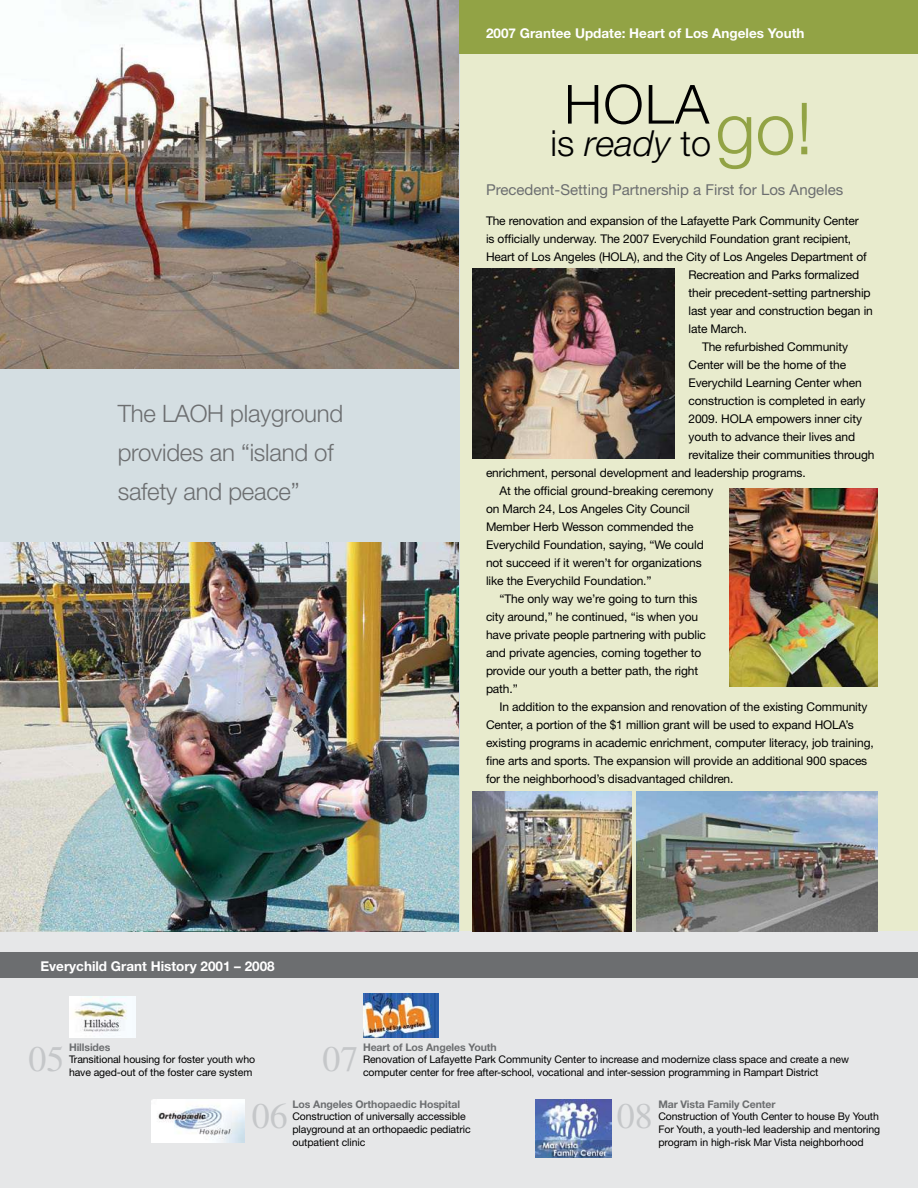
<style>
.page{position:relative;width:918px;height:1188px;background:#fff}
.page>*{position:absolute;margin:0;border:0;box-sizing:border-box;transform-origin:0 0}
.t1{font:300 54px "Helvetica Neue";color:#000}
.t2{font:italic 300 36px "Helvetica Neue";color:#000}
.t3{font:36px "Times";color:#c5c7c9}
.t4{font:300 24px/39px "Helvetica Neue";letter-spacing:-.01em;color:#6c6e70}
.t5{font:15px "Helvetica Neue";color:#6c6e70}
.t6{font:700 13.5px "Helvetica Neue";color:#fff}
.t7{font:12px "Helvetica Neue";letter-spacing:-.01em;color:#000}
.t8{font:10.5px/12.6px "Helvetica Neue";letter-spacing:-.01em;color:#000}
.t9{font:700 10.5px "Helvetica Neue";letter-spacing:-.01em;color:#6c6e70}
.s1{font-style:normal}
.s2{font-style:normal;font-size:72px;color:#92a345}
</style>
<div class="page">
<div style="left:0;top:893px;width:918px;height:295px;background:#e6e7e8"></div>
<div style="left:0;top:952px;width:918px;height:26px;background:#6c6e70"></div>
<div style="left:0;top:0;width:918px;height:931px;background:#e8ebcd"></div>
<div style="left:0;top:0;width:459px;height:931px;background:#d4dee2"></div>
<img style="left:472px;top:792px;width:159px;height:140px">
<img style="left:0;top:543px;width:459px;height:389px">
<img style="left:636px;top:791px;width:241px;height:140px">
<img style="left:69px;top:996px;width:67px;height:41px">
<img style="left:363px;top:993px;width:75px;height:44px">
<img style="left:152px;top:1100px;width:93px;height:42px">
<img style="left:536px;top:1100px;width:75px;height:58px">
<img style="left:729px;top:489px;width:149px;height:198px">
<img style="left:472px;top:268px;width:203px;height:191px">
<div style="left:351px;top:0;width:567px;height:54px;background:#92a345"></div>
<img style="left:0;top:0;width:459px;height:368px">
<p class="t6" style="left:486px;top:28px;width:320px">2007 Grantee Update: Heart of Los Angeles Youth</p>
<h1 class="t1" style="left:564px;top:80px;width:147px">HOLA</h1>
<h2 class="t2" style="left:550px;top:130px;width:264px"><span class="s1">is</span> ready <span class="s1">to</span><span class="s2">go!</span></h2>
<h3 class="t4" style="left:118px;top:396px;width:227px">The LAOH playground provides an “island of safety and peace”</h3>
<p class="t6" style="left:40px;top:961px;width:236px">Everychild Grant History 2001 – 2008</p>
<p class="t5" style="left:486px;top:183px;width:359px">Precedent-Setting Partnership a First for Los Angeles</p>
<p class="t7" style="left:486px;top:216px;width:374px">The renovation and expansion of the Lafayette Park Community Center</p>
<p class="t7" style="left:486px;top:234px;width:367px">is officially underway. The 2007 Everychild Foundation grant recipient,</p>
<p class="t7" style="left:486px;top:252px;width:382px">Heart of Los Angeles (HOLA), and the City of Los Angeles Department of</p>
<p class="t7" style="left:689px;top:270px;width:172px">Recreation and Parks formalized</p>
<p class="t7" style="left:689px;top:288px;width:184px">their precedent-setting partnership</p>
<p class="t7" style="left:689px;top:306px;width:186px">last year and construction began in</p>
<p class="t7" style="left:689px;top:324px;width:60px">late March.</p>
<p class="t7" style="left:702px;top:342px;width:148px">The refurbished Community</p>
<p class="t7" style="left:689px;top:360px;width:159px">Center will be the home of the</p>
<p class="t7" style="left:689px;top:378px;width:175px">Everychild Learning Center when</p>
<p class="t7" style="left:689px;top:396px;width:178px">construction is completed in early</p>
<p class="t7" style="left:689px;top:414px;width:175px">2009. HOLA empowers inner city</p>
<p class="t7" style="left:689px;top:432px;width:168px">youth to advance their lives and</p>
<p class="t7" style="left:689px;top:450px;width:188px">revitalize their communities through</p>
<p class="t7" style="left:486px;top:468px;width:321px">enrichment, personal development and leadership programs.</p>
<p class="t7" style="left:500px;top:486px;width:215px">At the official ground-breaking ceremony</p>
<p class="t7" style="left:486px;top:504px;width:205px">on March 24, Los Angeles City Council</p>
<p class="t7" style="left:486px;top:522px;width:209px">Member Herb Wesson commended the</p>
<p class="t7" style="left:486px;top:540px;width:219px">Everychild Foundation, saying, “We could</p>
<p class="t7" style="left:486px;top:558px;width:217px">not succeed if it weren’t for organizations</p>
<p class="t7" style="left:486px;top:576px;width:167px">like the Everychild Foundation.”</p>
<p class="t7" style="left:500px;top:594px;width:200px">“The only way we’re going to turn this</p>
<p class="t7" style="left:486px;top:612px;width:214px">city around,” he continued, “is when you</p>
<p class="t7" style="left:486px;top:630px;width:221px">have private people partnering with public</p>
<p class="t7" style="left:486px;top:648px;width:217px">and private agencies, coming together to</p>
<p class="t7" style="left:486px;top:666px;width:214px">provide our youth a better path, the right</p>
<p class="t7" style="left:486px;top:684px;width:33px">path.”</p>
<p class="t7" style="left:500px;top:702px;width:369px">In addition to the expansion and renovation of the existing Community</p>
<p class="t7" style="left:486px;top:720px;width:369px">Center, a portion of the $1 million grant will be used to expand HOLA’s</p>
<p class="t7" style="left:486px;top:738px;width:389px">existing programs in academic enrichment, computer literacy, job training,</p>
<p class="t7" style="left:486px;top:756px;width:383px">fine arts and sports. The expansion will provide an additional 900 spaces</p>
<p class="t7" style="left:486px;top:774px;width:249px">for the neighborhood’s disadvantaged children.</p>
<p class="t9" style="left:363px;top:1043px;width:135px">Heart of Los Angeles Youth</p>
<p class="t8" style="left:363px;top:1054px;width:488px">Renovation of Lafayette Park Community Center to increase and modernize class space and create a new computer center for free after-school, vocational and inter-session programming in Rampart District</p>
<p class="t9" style="left:658px;top:1100px;width:119px">Mar Vista Family Center</p>
<p class="t8" style="left:658px;top:1111px;width:223px">Construction of Youth Center to house By Youth<br>For Youth, a youth-led leadership and mentoring program in high-risk Mar Vista neighborhood</p>
<p class="t9" style="left:69px;top:1043px;width:43px">Hillsides</p>
<p class="t8" style="left:69px;top:1054px;width:188px">Transitional housing for foster youth who have aged-out of the foster care system</p>
<h2 class="t3" style="left:28px;top:1046px;width:37px">05</h2>
<h2 class="t3" style="left:323px;top:1046px;width:37px">07</h2>
<p class="t9" style="left:292px;top:1100px;width:169px">Los Angeles Orthopaedic Hospital</p>
<p class="t8" style="left:292px;top:1111px;width:180px">Construction of universally accessible playground at an orthopaedic pediatric outpatient clinic</p>
<h2 class="t3" style="left:252px;top:1103px;width:37px">06</h2>
<h2 class="t3" style="left:617px;top:1103px;width:37px">08</h2>
</div>
